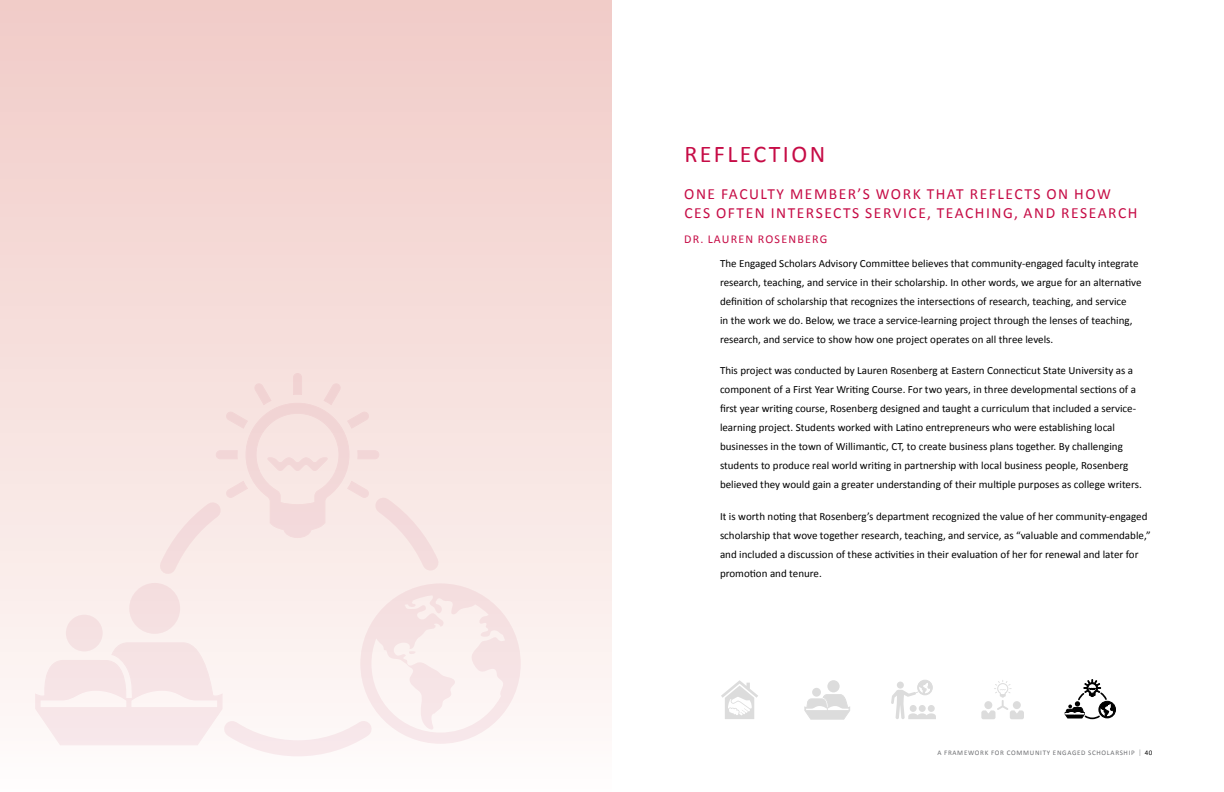
<style>
.page{position:relative;width:1224px;height:792px;background:#fff}
.page>*{position:absolute;margin:0;border:0;box-sizing:border-box;transform-origin:0 0}
.t1{font:24px "Calibri";letter-spacing:.1em;color:#c60c46}
.t2{font:15.5px "Calibri";color:#c60c46}
.t3{font:12px "Calibri";color:#c60c46}
.t4{font:11px/19px "Calibri";color:#000}
.t5{font:7px "Calibri";letter-spacing:.1em;color:#6d6e71}
.s1{font-size:10.5px}
.s2{color:#000}
</style>
<div class="page">
<div style="left:0;top:0;width:612px;height:792px;background:linear-gradient(to bottom,#f0cac6,#fefbfa)"></div>
<svg style="left:35px;top:373px;width:486px;height:391px"></svg>
<svg style="left:1065px;top:680px;width:51px;height:40px"></svg>
<svg style="left:981px;top:680px;width:43px;height:39px"></svg>
<div style="left:984px;top:701px;width:8px;height:8px;background:#dcdcdc;border-radius:50%"></div>
<svg style="left:891px;top:680px;width:45px;height:39px"></svg>
<svg style="left:805px;top:694px;width:45px;height:25px"></svg>
<div style="left:812px;top:688px;width:9px;height:9px;background:#dcdcdc;border-radius:50%"></div>
<div style="left:827px;top:680px;width:13px;height:12px;background:#dcdcdc;border-radius:50%"></div>
<svg style="left:721px;top:680px;width:37px;height:39px"></svg>
<h1 class="t1" style="left:684px;top:139px;width:142px">REflection</h1>
<h2 class="t2" style="left:684px;top:184px;width:47px">One faculty</h2>
<h2 class="t2" style="left:790px;top:184px;width:12px">member</h2>
<h2 class="t2" style="left:858px;top:184px;width:31px">’s work</h2>
<h2 class="t2" style="left:927px;top:184px;width:11px">that</h2>
<h2 class="t2" style="left:970px;top:184px;width:10px">reflects</h2>
<h2 class="t2" style="left:1046px;top:184px;width:41px">on how</h2>
<h2 class="t2" style="left:684px;top:203px;width:43px">CES often</h2>
<h2 class="t2" style="left:771px;top:203px;width:10px">intersects</h2>
<h2 class="t2" style="left:865px;top:203px;width:10px">service</h2>
<h2 class="t2" style="left:927px;top:203px;width:20px">, teaching</h2>
<h2 class="t2" style="left:1014px;top:203px;width:21px">, and</h2>
<h2 class="t2" style="left:1061px;top:203px;width:11px">research</h2>
<p class="t3" style="left:684px;top:231px;width:39px">Dr. Lauren</p>
<p class="t3" style="left:758px;top:231px;width:17px">Rosenberg</p>
<p class="t4" style="left:720px;top:254px;width:423px">The Engaged Scholars Advisory Committee believes that community-engaged faculty integrate research, teaching, and service in their scholarship. In other words, we argue for an alternative definition of scholarship that recognizes the intersections of research, teaching, and service<br>in the work we do. Below, we trace a service-learning project through the lenses of teaching, research, and service to show how one project operates on all three levels.</p>
<p class="t4" style="left:720px;top:361px;width:423px">This project was conducted by Lauren Rosenberg at Eastern Connecticut State University as a component of a First Year Writing Course. For two years, in three developmental sections of a first year writing course, Rosenberg designed and taught a curriculum that included a service&shy;learning project. Students worked with Latino entrepreneurs who were establishing local businesses in the town of Willimantic, CT, to create business plans together. By challenging students to produce real world writing in partnership with local business people, Rosenberg believed they would gain a greater understanding of their multiple purposes as college writers.</p>
<p class="t4" style="left:720px;top:507px;width:432px">It is worth noting that Rosenberg’s department recognized the value of her community-engaged scholarship that wove together research, teaching, and service, as “valuable and commendable,” and included a discussion of these activities in their evaluation of her for renewal and later for promotion and tenure.</p>
<p class="t5" style="left:937px;top:748px;width:216px">a framework for community engaged scholarship <span class="s1">I</span> <span class="s2">40</span></p>
</div>
